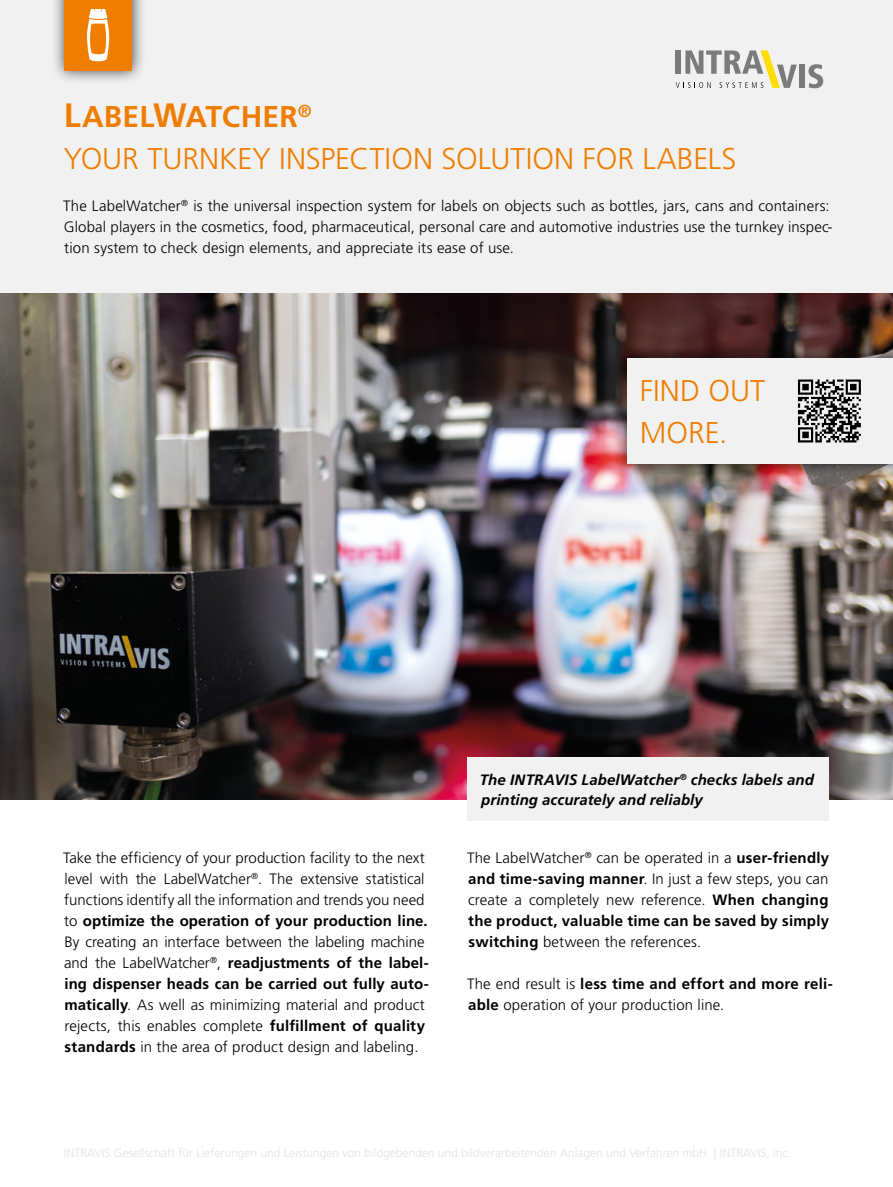
<style>
.page{position:relative;width:893px;height:1187px;background:#fff}
.page>*{position:absolute;margin:0;border:0;box-sizing:border-box;transform-origin:0 0}
.t1{font:300 30px/42px "Frutiger LT Std";color:#ef7d00}
.t2{font:300 15px/21px "Frutiger LT Std";letter-spacing:.005em;color:#000}
.t3{font:italic 700 15px/19.5px "Frutiger LT Std";letter-spacing:.005em;color:#000}
.s1{font-weight:700;font-size:33.75px}
.s2{font-weight:700}
</style>
<div class="page">
<div style="left:0;top:0;width:893px;height:295px;background:#f1f1f1"></div>
<svg style="left:676px;top:50px;width:121px;height:38px"></svg>
<div style="left:799px;top:65px;width:6px;height:23px;background:#7c7b7b"></div>
<svg style="left:808px;top:64px;width:15px;height:24px"></svg>
<img style="left:0;top:293px;width:893px;height:506px">
<div style="left:50px;top:0;width:96px;height:84px;background:#000;opacity:.75"></div>
<div style="left:64px;top:0;width:68px;height:70px;background:#ef7d00"></div>
<svg style="left:87px;top:9px;width:22px;height:52px"></svg>
<div style="left:468px;top:757px;width:361px;height:63px;background:#f1f1f1"></div>
<div style="left:613px;top:344px;width:280px;height:133px;background:#000;opacity:.75"></div>
<div style="left:627px;top:358px;width:266px;height:105px;background:#f1f1f1"></div>
<svg style="left:798px;top:379px;width:63px;height:63px"></svg>
<h1 class="t1" style="left:64px;top:96px;width:674px"><span class="s1">L</span><span class="s2">ABEL</span><span class="s1">W</span><span class="s2">ATCHER</span><sup>®<br></sup>YOUR TURNKEY INSPECTION SOLUTION FOR LABELS</h1>
<p class="t2" style="left:63px;top:196px;width:771px">The LabelWatcher<sup>®</sup> is the universal inspection system for labels on objects such as bottles, jars, cans and containers:<br>Global players in the cosmetics, food, pharmaceutical, personal care and automotive industries use the turnkey inspec&shy;tion system to check design elements, and appreciate its ease of use.</p>
<h1 class="t1" style="left:640px;top:369px;width:127px">FIND OUT<br>MORE.</h1>
<p class="t3" style="left:480px;top:770px;width:336px">The INTRAVIS LabelWatcher<sup>®</sup> checks labels and printing accurately and reliably</p>
<p class="t2" style="left:63px;top:847px;width:367px">Take the efficiency of your production facility to the next level with the LabelWatcher<sup>®</sup>. The extensive statistical functions identify all the information and trends you need to <span class="s2">optimize the operation of your production line.<br></span>By creating an interface between the labeling machine and the LabelWatcher<sup>®</sup>, <span class="s2">readjustments of the label&shy;ing dispenser heads can be carried out fully auto&shy;matically</span>. As well as minimizing material and product rejects, this enables complete <span class="s2">fulfillment of quality standards</span> in the area of product design and labeling.</p>
<p class="t2" style="left:467px;top:847px;width:364px;text-align:justify">The LabelWatcher<sup>®</sup> can be operated in a <span class="s2">user-friendly and time-saving manner</span>. In just a few steps, you can create a completely new reference. <span class="s2">When changing the product, valuable time can be saved by simply switching</span> between the references.</p>
<p class="t2" style="left:467px;top:973px;width:367px">The end result is <span class="s2">less time and effort and more reli&shy;able</span> operation of your production line.</p>
</div>
